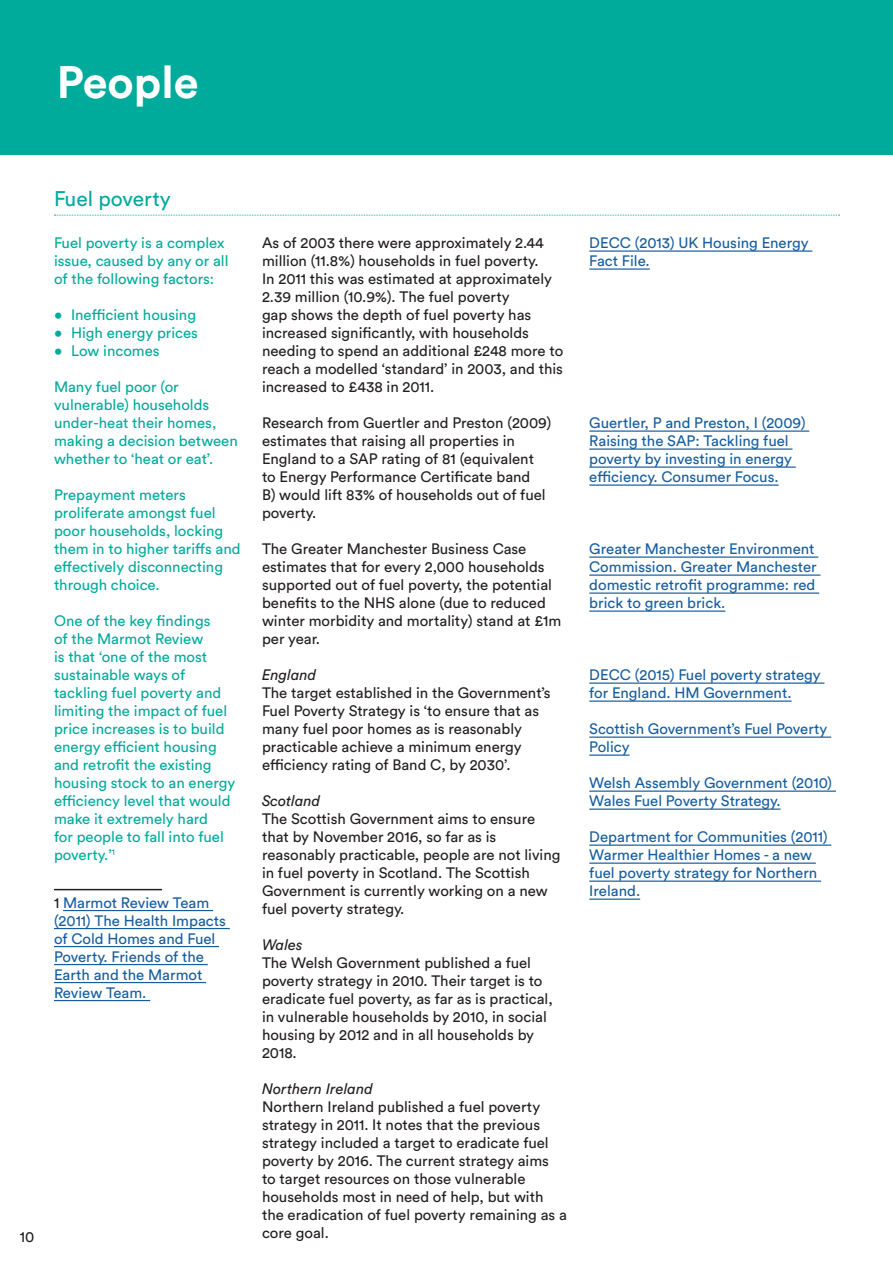
<style>
.page{position:relative;width:893px;height:1263px;background:#fff}
.page>*{position:absolute;margin:0;border:0;box-sizing:border-box;transform-origin:0 0}
.t1{font:700 45px "Circular Std";color:#fff}
.t2{font:21px "Circular Std";color:#00ab9b}
.t3{font:15px/18px "Circular Std";color:#231f20}
.t4{font:15px/18px "Circular Std";color:#00ab9b}
.t5{font:15px/18px "Circular Std";color:#175d9e}
.t6{font:italic 15px "Circular Std";color:#231f20}
.s1{color:#231f20}
</style>
<div class="page">
<hr style="left:54px;top:889px;width:108px;height:1px;background:#231f20">
<hr style="left:63px;top:910px;width:150px;height:1px;background:#175d9e">
<hr style="left:54px;top:928px;width:176px;height:1px;background:#175d9e">
<hr style="left:54px;top:946px;width:165px;height:1px;background:#175d9e">
<hr style="left:54px;top:964px;width:154px;height:1px;background:#175d9e">
<hr style="left:54px;top:982px;width:152px;height:1px;background:#175d9e">
<hr style="left:54px;top:1000px;width:96px;height:1px;background:#175d9e">
<svg style="left:54px;top:215px;width:786px;height:1px"></svg>
<hr style="left:589px;top:250px;width:223px;height:2px;background:#175d9e">
<hr style="left:589px;top:268px;width:61px;height:2px;background:#175d9e">
<hr style="left:589px;top:430px;width:220px;height:2px;background:#175d9e">
<hr style="left:589px;top:448px;width:203px;height:2px;background:#175d9e">
<hr style="left:589px;top:466px;width:207px;height:2px;background:#175d9e">
<hr style="left:589px;top:484px;width:190px;height:2px;background:#175d9e">
<hr style="left:589px;top:556px;width:229px;height:2px;background:#175d9e">
<hr style="left:589px;top:574px;width:231px;height:2px;background:#175d9e">
<hr style="left:589px;top:592px;width:230px;height:2px;background:#175d9e">
<hr style="left:589px;top:610px;width:136px;height:2px;background:#175d9e">
<hr style="left:589px;top:682px;width:235px;height:2px;background:#175d9e">
<hr style="left:589px;top:700px;width:203px;height:2px;background:#175d9e">
<hr style="left:589px;top:736px;width:242px;height:2px;background:#175d9e">
<hr style="left:589px;top:754px;width:41px;height:2px;background:#175d9e">
<hr style="left:589px;top:790px;width:247px;height:2px;background:#175d9e">
<hr style="left:589px;top:808px;width:192px;height:2px;background:#175d9e">
<hr style="left:589px;top:844px;width:242px;height:2px;background:#175d9e">
<hr style="left:589px;top:862px;width:227px;height:2px;background:#175d9e">
<hr style="left:589px;top:880px;width:232px;height:2px;background:#175d9e">
<hr style="left:589px;top:898px;width:51px;height:2px;background:#175d9e">
<div style="left:0;top:0;width:893px;height:154px;background:#00ab9b"></div>
<h1 class="t1" style="left:57px;top:53px;width:143px">People</h1>
<h2 class="t2" style="left:54px;top:186px;width:118px">Fuel poverty</h2>
<p class="t4" style="left:54px;top:234px;width:176px">Fuel poverty is a complex issue, caused by any or all of the following factors:</p>
<p class="t4" style="left:54px;top:306px;width:144px">• Inefficient housing</p>
<p class="t4" style="left:54px;top:324px;width:146px">• High energy prices</p>
<p class="t4" style="left:54px;top:342px;width:107px">• Low incomes</p>
<p class="t4" style="left:54px;top:378px;width:185px">Many fuel poor (or vulnerable) households under-heat their homes, making a decision between whether to ‘heat or eat’.</p>
<p class="t4" style="left:54px;top:486px;width:188px">Prepayment meters proliferate amongst fuel poor households, locking them in to higher tariffs and effectively disconnecting through choice.</p>
<p class="t4" style="left:54px;top:612px;width:183px">One of the key findings<br>of the Marmot Review<br>is that ‘one of the most sustainable ways of tackling fuel poverty and limiting the impact of fuel price increases is to build energy efficient housing and retrofit the existing housing stock to an energy efficiency level that would make it extremely hard<br>for people to fall into fuel poverty.’<sup>1</sup></p>
<p class="t5" style="left:54px;top:893px;width:174px"><span class="s1">1</span> Marmot Review Team (2011) The Health Impacts of Cold Homes and Fuel<br>Poverty. Friends of the<br>Earth and the Marmot<br>Review Team.</p>
<p class="t3" style="left:20px;top:1227px;width:16px">10</p>
<p class="t3" style="left:262px;top:234px;width:303px">As of 2003 there were approximately 2.44 million (11.8%) households in fuel poverty.<br>In 2011 this was estimated at approximately 2.39 million (10.9%). The fuel poverty<br>gap shows the depth of fuel poverty has increased significantly, with households needing to spend an additional £248 more to reach a modelled ‘standard’ in 2003, and this increased to £438 in 2011.</p>
<p class="t3" style="left:262px;top:414px;width:291px">Research from Guertler and Preston (2009) estimates that raising all properties in England to a SAP rating of 81 (equivalent to Energy Performance Certificate band<br>B) would lift 83% of households out of fuel poverty.</p>
<p class="t3" style="left:262px;top:540px;width:301px">The Greater Manchester Business Case estimates that for every 2,000 households supported out of fuel poverty, the potential benefits to the NHS alone (due to reduced winter morbidity and mortality) stand at £1m per year.</p>
<p class="t6" style="left:262px;top:666px;width:56px">England</p>
<p class="t3" style="left:262px;top:684px;width:290px">The target established in the Government’s Fuel Poverty Strategy is ‘to ensure that as many fuel poor homes as is reasonably practicable achieve a minimum energy efficiency rating of Band C, by 2030’.</p>
<p class="t6" style="left:262px;top:792px;width:60px">Scotland</p>
<p class="t3" style="left:262px;top:810px;width:300px">The Scottish Government aims to ensure that by November 2016, so far as is reasonably practicable, people are not living in fuel poverty in Scotland. The Scottish Government is currently working on a new fuel poverty strategy.</p>
<p class="t6" style="left:262px;top:936px;width:42px">Wales</p>
<p class="t3" style="left:262px;top:954px;width:292px">The Welsh Government published a fuel poverty strategy in 2010. Their target is to eradicate fuel poverty, as far as is practical, in vulnerable households by 2010, in social housing by 2012 and in all households by 2018.</p>
<p class="t6" style="left:262px;top:1080px;width:112px">Northern Ireland</p>
<p class="t3" style="left:262px;top:1098px;width:306px">Northern Ireland published a fuel poverty strategy in 2011. It notes that the previous strategy included a target to eradicate fuel poverty by 2016. The current strategy aims<br>to target resources on those vulnerable households most in need of help, but with the eradication of fuel poverty remaining as a core goal.</p>
<p class="t5" style="left:589px;top:234px;width:221px">DECC (2013) UK Housing Energy<br>Fact File.</p>
<p class="t5" style="left:589px;top:414px;width:218px">Guertler, P and Preston, I (2009)<br>Raising the SAP: Tackling fuel poverty by investing in energy efficiency. Consumer Focus.</p>
<p class="t5" style="left:589px;top:540px;width:229px">Greater Manchester Environment<br>Commission. Greater Manchester domestic retrofit programme: red brick to green brick.</p>
<p class="t5" style="left:589px;top:666px;width:233px">DECC (2015) Fuel poverty strategy for England. HM Government.</p>
<p class="t5" style="left:589px;top:720px;width:240px">Scottish Government’s Fuel Poverty<br>Policy</p>
<p class="t5" style="left:589px;top:774px;width:244px">Welsh Assembly Government (2010)<br>Wales Fuel Poverty Strategy.</p>
<p class="t5" style="left:589px;top:828px;width:240px">Department for Communities (2011)<br>Warmer Healthier Homes - a new fuel poverty strategy for Northern<br>Ireland.</p>
</div>
